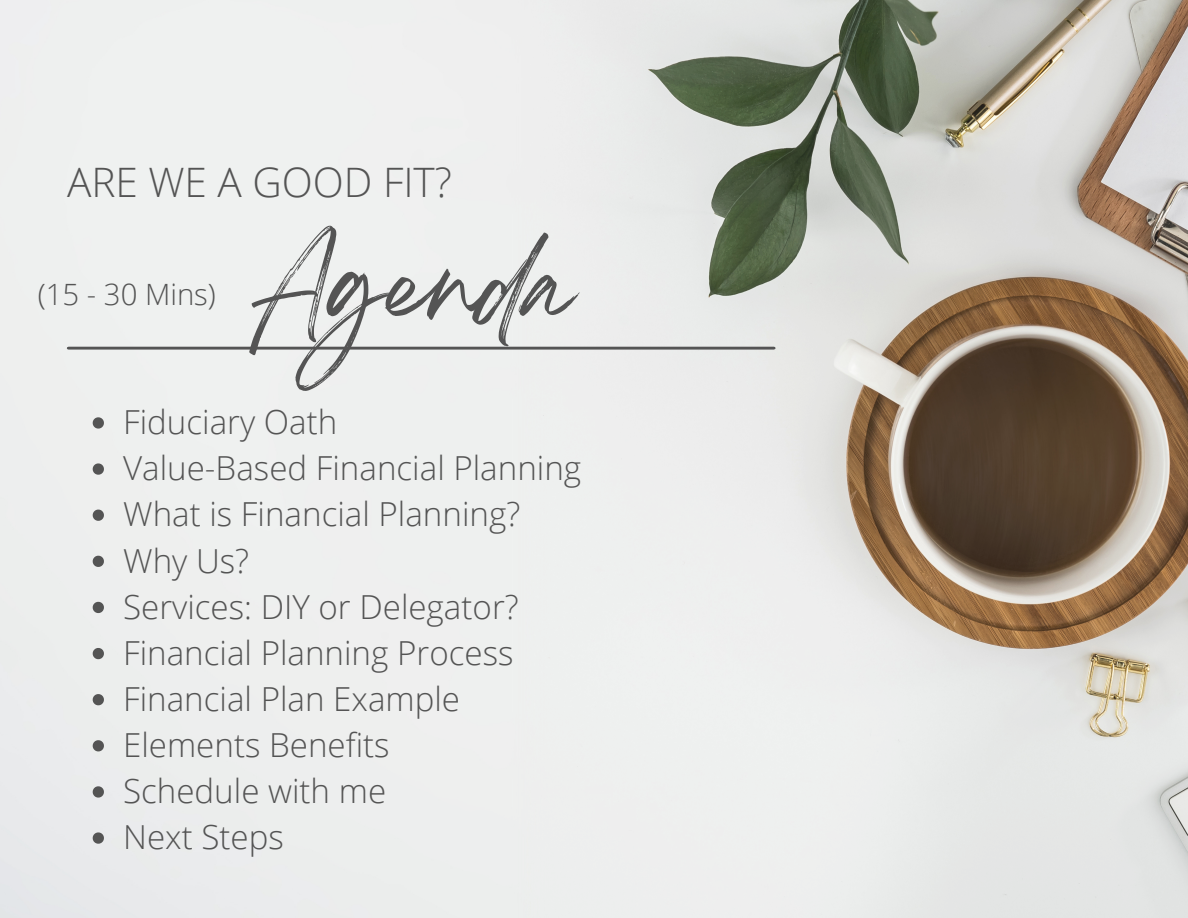
<style>
.page{position:relative;width:1188px;height:918px;background:#fff}
.page>*{position:absolute;margin:0;border:0;box-sizing:border-box;transform-origin:0 0}
.t1{font:87.75px "Breathing";color:#545454}
.t2{font:300 40.65px "Open Sans";color:#545454}
.t3{font:300 33.15px/46.2px "Open Sans";color:#545454}
.t4{font:300 29.4px "Open Sans";color:#545454}
</style>
<div class="page">
<img style="left:0;top:0;width:1188px;height:918px">
<svg style="left:93px;top:417px;width:11px;height:12px"></svg>
<svg style="left:93px;top:463px;width:11px;height:12px"></svg>
<svg style="left:93px;top:510px;width:11px;height:11px"></svg>
<svg style="left:93px;top:556px;width:11px;height:11px"></svg>
<svg style="left:93px;top:602px;width:11px;height:11px"></svg>
<svg style="left:93px;top:648px;width:11px;height:11px"></svg>
<svg style="left:93px;top:694px;width:11px;height:11px"></svg>
<svg style="left:93px;top:740px;width:11px;height:11px"></svg>
<svg style="left:93px;top:786px;width:11px;height:12px"></svg>
<svg style="left:93px;top:832px;width:11px;height:12px"></svg>
<hr style="left:69px;top:347px;width:705px;height:3px;background:#545454">
<p class="t2" style="left:67px;top:153px;width:386px">ARE WE A GOOD FIT?</p>
<p class="t4" style="left:38px;top:274px;width:180px">(15 - 30 Mins)</p>
<h1 class="t1" style="left:252px;top:258px;width:322px">Agenda</h1>
<p class="t3" style="left:123px;top:398px;width:460px">Fiduciary Oath<br>Value-Based Financial Planning<br>What is Financial Planning?<br>Why Us?<br>Services: DIY or Delegator?<br>Financial Planning Process<br>Financial Plan Example<br>Elements Benefits<br>Schedule with me<br>Next Steps</p>
</div>
